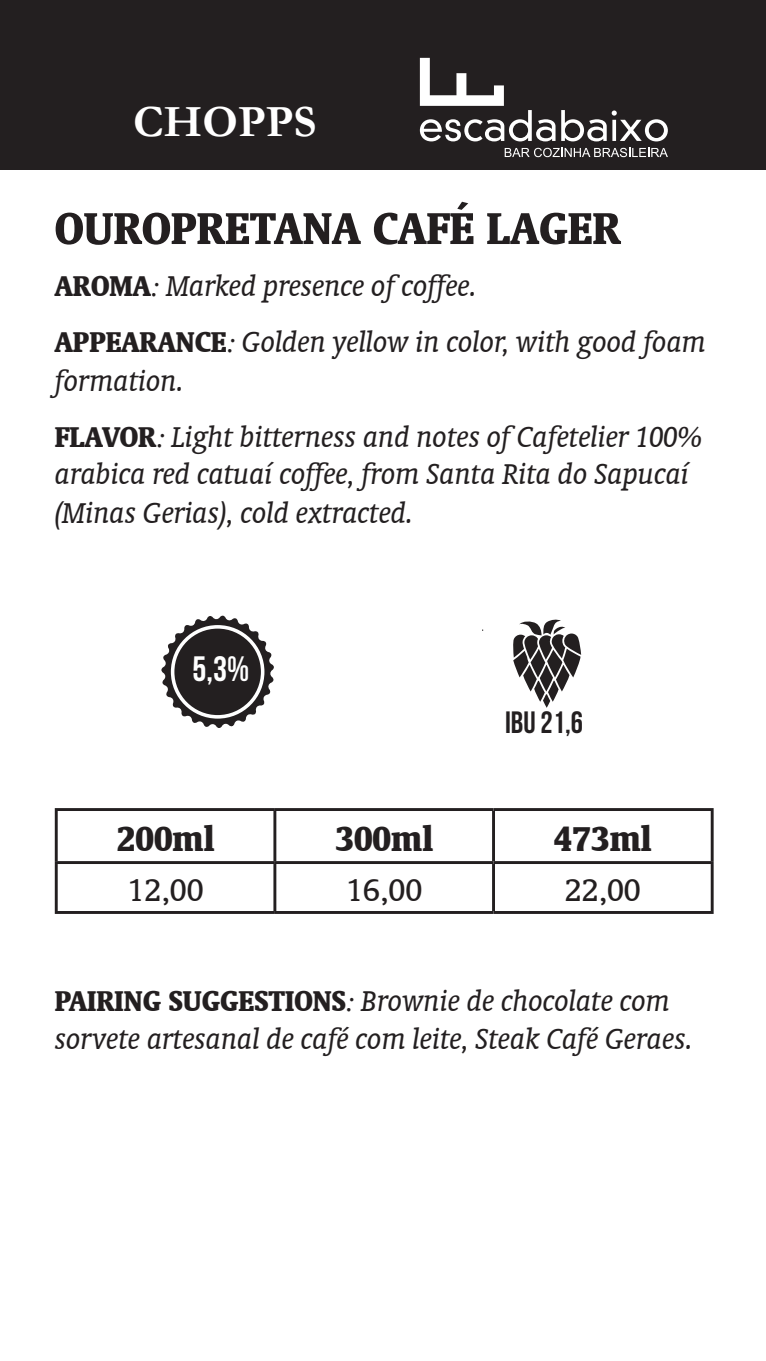
<style>
.page{position:relative;width:766px;height:1361px;background:#fff}
.page>*{position:absolute;margin:0;border:0;box-sizing:border-box;transform-origin:0 0}
.t1{font:700 condensed 50.85px "Oranda BT";color:#231f20}
.t2{font:700 45px "Garamond";color:#fff}
.t3{font:700 condensed 39px "Oranda BT";color:#231f20}
.t4{font:35.25px "Bebas Neue";color:#fff}
.t5{font:34.95px "Oranda BT";color:#231f20}
.t6{font:italic 32.4px/38.1px "Oranda BT";letter-spacing:-.01em;color:#231f20}
.t7{font:30.9px "Bebas Neue";color:#231f20}
.s1{font-weight:700;font-style:normal;font-stretch:condensed}
.s2{font-family:"Garamond"}
</style>
<div class="page">
<div style="left:0;top:0;width:765px;height:170px;background:#231f20"></div>
<svg style="left:561px;top:110px;width:106px;height:31px"></svg>
<svg style="left:420px;top:58px;width:135px;height:83px"></svg>
<svg style="left:504px;top:148px;width:163px;height:9px"></svg>
<hr style="left:55px;top:808px;width:220px;height:3px;background:#231f20">
<hr style="left:55px;top:811px;width:3px;height:50px;background:#231f20">
<hr style="left:275px;top:808px;width:218px;height:3px;background:#231f20">
<hr style="left:273px;top:811px;width:3px;height:50px;background:#231f20">
<hr style="left:493px;top:808px;width:220px;height:3px;background:#231f20">
<hr style="left:492px;top:811px;width:3px;height:50px;background:#231f20">
<hr style="left:710px;top:811px;width:3px;height:50px;background:#231f20">
<hr style="left:55px;top:861px;width:220px;height:3px;background:#231f20">
<hr style="left:55px;top:864px;width:3px;height:47px;background:#231f20">
<hr style="left:275px;top:861px;width:218px;height:3px;background:#231f20">
<hr style="left:273px;top:864px;width:3px;height:47px;background:#231f20">
<hr style="left:493px;top:861px;width:220px;height:3px;background:#231f20">
<hr style="left:492px;top:864px;width:3px;height:47px;background:#231f20">
<hr style="left:710px;top:864px;width:3px;height:47px;background:#231f20">
<hr style="left:55px;top:911px;width:220px;height:3px;background:#231f20">
<hr style="left:275px;top:911px;width:218px;height:3px;background:#231f20">
<hr style="left:493px;top:911px;width:220px;height:3px;background:#231f20">
<svg style="left:161px;top:615px;width:113px;height:113px"></svg>
<svg style="left:513px;top:619px;width:68px;height:89px"></svg>
<h2 class="t2" style="left:133px;top:95px;width:185px">CHOPPS</h2>
<p class="t1" style="left:55px;top:198px;width:567px">OUROPRETANA CAFÉ LAGER</p>
<p class="t6" style="left:55px;top:267px;width:423px"><span class="s1">AROMA</span><span class="s2">:</span> Marked presence of coffee.</p>
<p class="t6" style="left:55px;top:322px;width:653px;line-height:38.8px"><span class="s1">APPEARANCE</span><span class="s2">:</span> Golden yellow in color, with good foam formation.</p>
<p class="t6" style="left:55px;top:417px;width:648px"><span class="s1">FLAVOR</span><span class="s2">:</span> Light bitterness and notes of Cafetelier 100% arabica red catuaí coffee, from Santa Rita do Sapucaí (Minas Gerias), cold extracted.</p>
<p class="t4" style="left:192px;top:649px;width:58px">5,3%</p>
<p class="t7" style="left:505px;top:705px;width:79px">IBU 21,6</p>
<p class="t3" style="left:117px;top:815px;width:99px">200ml</p>
<p class="t3" style="left:335px;top:815px;width:99px">300ml</p>
<p class="t3" style="left:554px;top:815px;width:99px">473ml</p>
<p class="t5" style="left:127px;top:870px;width:78px">12,00</p>
<p class="t5" style="left:346px;top:870px;width:78px">16,00</p>
<p class="t5" style="left:564px;top:870px;width:78px">22,00</p>
<p class="t6" style="left:55px;top:982px;width:639px;line-height:37.2px"><span class="s1">PAIRING SUGGESTIONS</span><span class="s2">:</span> Brownie de chocolate com sorvete artesanal de café com leite, Steak Café Geraes.</p>
</div>
